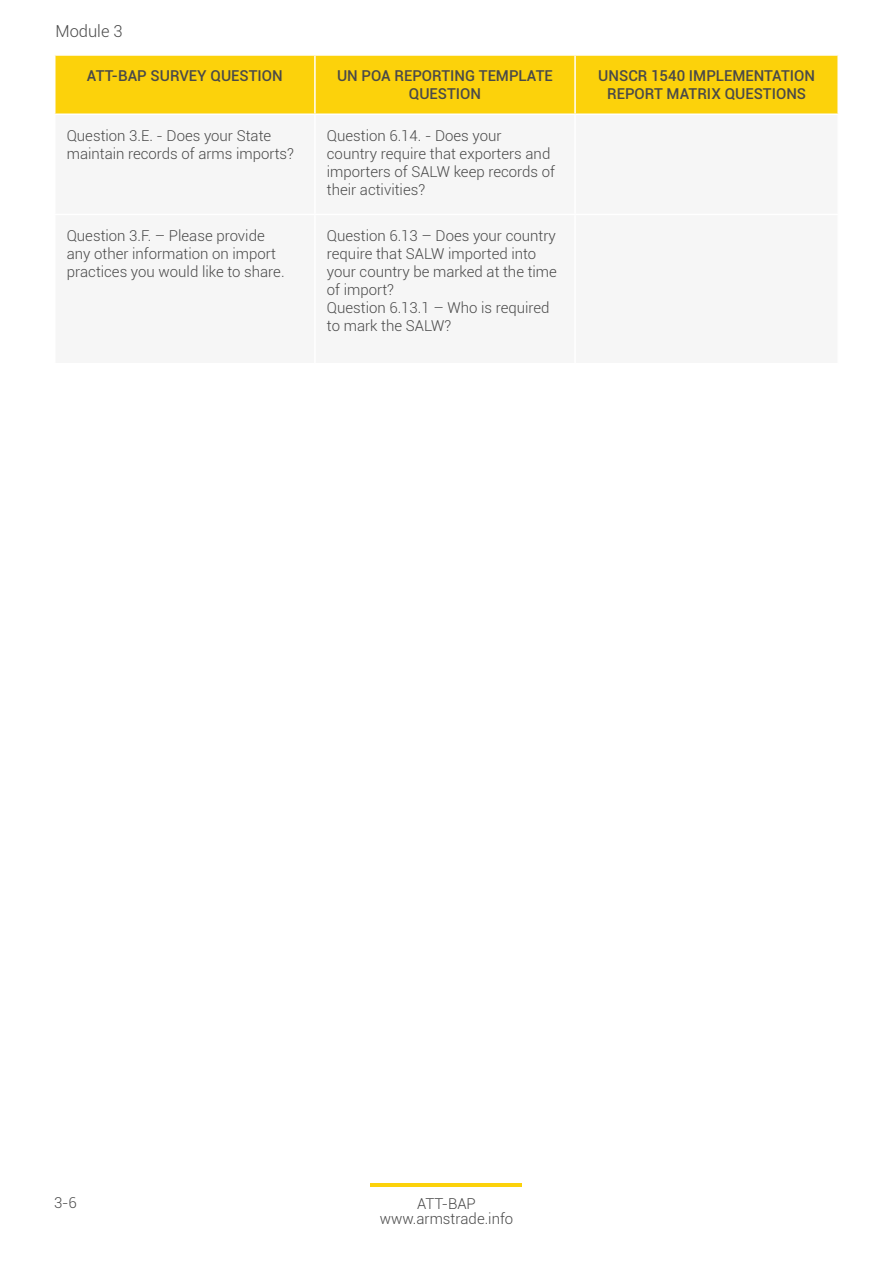
<style>
.page{position:relative;width:893px;height:1263px;background:#fff}
.page>*{position:absolute;margin:0;border:0;box-sizing:border-box;transform-origin:0 0}
.Paragraph_Style_1{font:300 16.5px "Roboto";color:#494949}
.Paragraph_Style_1-2{font:300 15px/18px "Roboto";color:#494949}
.t1{font:500 15px/18px "Roboto";color:#494949;text-align:center}
</style>
<div class="page">
<div style="left:56px;top:56px;width:781px;height:57px;background:#fcd20b"></div>
<hr style="left:314px;top:56px;width:2px;height:57px;background:#fff">
<hr style="left:574px;top:56px;width:2px;height:57px;background:#fff">
<hr style="left:371px;top:1183px;width:151px;height:3px;background:#fcd20b">
<p class="Paragraph_Style_1" style="left:56px;top:20px;width:69px">Module 3</p>
<p class="t1" style="left:87px;top:66px;width:197px">ATT-BAP SURVEY QUESTION</p>
<p class="t1" style="left:337px;top:66px;width:217px">UN POA REPORTING TEMPLATE<br>QUESTION</p>
<p class="t1" style="left:598px;top:66px;width:218px">UNSCR 1540 IMPLEMENTATION<br>REPORT MATRIX QUESTIONS</p>
<p class="Paragraph_Style_1-2" style="left:67px;top:126px;width:229px">Question 3.E. - Does your State maintain records of arms imports?</p>
<p class="Paragraph_Style_1-2" style="left:327px;top:126px;width:230px">Question 6.14. - Does your country require that exporters and importers of SALW keep records of their activities?</p>
<p class="Paragraph_Style_1-2" style="left:67px;top:226px;width:219px">Question 3.F. – Please provide any other information on import practices you would like to share.</p>
<p class="Paragraph_Style_1-2" style="left:327px;top:226px;width:232px">Question 6.13 – Does your country require that SALW imported into your country be marked at the time of import?</p>
<p class="Paragraph_Style_1-2" style="left:327px;top:298px;width:224px">Question 6.13.1 – Who is required to mark the SALW?</p>
<p class="Paragraph_Style_1-2" style="left:54px;top:1193px;width:24px">3-6</p>
<p class="Paragraph_Style_1-2" style="left:380px;top:1196px;width:135px;line-height:15px;text-align:center">ATT-BAP www.armstrade.info</p>
</div>
